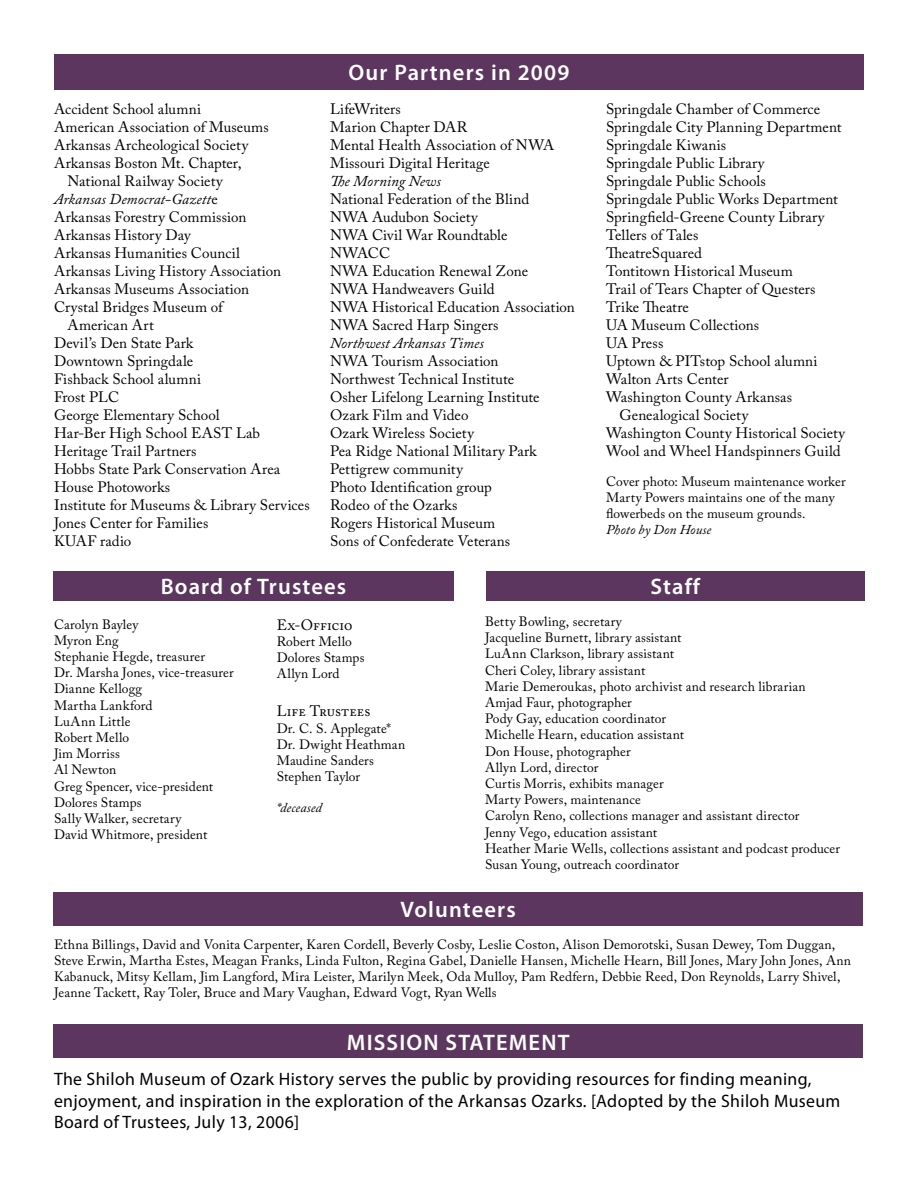
<style>
.page{position:relative;width:918px;height:1188px;background:#fff}
.page>*{position:absolute;margin:0;border:0;box-sizing:border-box;transform-origin:0 0}
.t1{font:600 22.5px "Myriad Pro";letter-spacing:.05em;color:#fff}
.t2{font:18px/21.6px "Myriad Pro";letter-spacing:.02em;color:#000}
.t3{font:15px/18px "Adobe Caslon Pro";letter-spacing:.005em;color:#000}
.t4{font:italic 15px "Adobe Caslon Pro";letter-spacing:.005em;color:#000}
.t5{font:13.5px/16.2px "Adobe Caslon Pro";letter-spacing:.01em;color:#000}
.t6{font:italic 13.5px "Adobe Caslon Pro";letter-spacing:.01em;color:#000}
.s1{font-style:normal}
</style>
<div class="page">
<div style="left:54px;top:54px;width:810px;height:36px;background:#5c365f"></div>
<div style="left:53px;top:571px;width:401px;height:29px;background:#5c365f"></div>
<div style="left:486px;top:571px;width:379px;height:29px;background:#5c365f"></div>
<div style="left:53px;top:892px;width:810px;height:33px;background:#5c365f"></div>
<div style="left:53px;top:1024px;width:810px;height:34px;background:#5c365f"></div>
<p class="t3" style="left:54px;top:100px;width:149px">Accident School alumni</p>
<p class="t3" style="left:54px;top:118px;width:216px">American Association of Museums</p>
<p class="t3" style="left:54px;top:136px;width:196px">Arkansas Archeological Society</p>
<p class="t3" style="left:54px;top:154px;width:189px">Arkansas Boston Mt. Chapter,</p>
<p class="t3" style="left:68px;top:172px;width:157px">National Railway Society</p>
<p class="t4" style="left:54px;top:190px;width:165px">Arkansas Democrat-Gazett<span class="s1">e</span></p>
<p class="t3" style="left:54px;top:208px;width:194px">Arkansas Forestry Commission</p>
<p class="t3" style="left:54px;top:226px;width:138px">Arkansas History Day</p>
<p class="t3" style="left:54px;top:244px;width:188px">Arkansas Humanities Council</p>
<p class="t3" style="left:54px;top:262px;width:229px">Arkansas Living History Association</p>
<p class="t3" style="left:54px;top:280px;width:197px">Arkansas Museums Association</p>
<p class="t3" style="left:54px;top:298px;width:172px">Crystal Bridges Museum of</p>
<p class="t3" style="left:68px;top:316px;width:88px">American Art</p>
<p class="t3" style="left:54px;top:334px;width:141px">Devil’s Den State Park</p>
<p class="t3" style="left:54px;top:352px;width:141px">Downtown Springdale</p>
<p class="t3" style="left:54px;top:370px;width:149px">Fishback School alumni</p>
<p class="t3" style="left:54px;top:388px;width:67px">Frost PLC</p>
<p class="t3" style="left:54px;top:406px;width:167px">George Elementary School</p>
<p class="t3" style="left:54px;top:424px;width:208px">Har-Ber High School EAST Lab</p>
<p class="t3" style="left:54px;top:442px;width:144px">Heritage Trail Partners</p>
<p class="t3" style="left:54px;top:460px;width:228px">Hobbs State Park Conservation Area</p>
<p class="t3" style="left:54px;top:478px;width:118px">House Photoworks</p>
<p class="t3" style="left:54px;top:496px;width:257px">Institute for Museums &amp; Library Services</p>
<p class="t3" style="left:54px;top:514px;width:156px">Jones Center for Families</p>
<p class="t3" style="left:54px;top:532px;width:79px">KUAF radio</p>
<h1 class="t1" style="left:349px;top:59px;width:222px">Our Partners in 2009</h1>
<p class="t3" style="left:330px;top:100px;width:226px">LifeWriters<br>Marion Chapter DAR<br>Mental Health Association of NWA<br>Missouri Digital Heritage</p>
<p class="t4" style="left:330px;top:172px;width:112px">The Morning News</p>
<p class="t3" style="left:330px;top:190px;width:246px">National Federation of the Blind<br>NWA Audubon Society<br>NWA Civil War Roundtable<br>NWACC<br>NWA Education Renewal Zone<br>NWA Handweavers Guild<br>NWA Historical Education Association<br>NWA Sacred Harp Singers</p>
<p class="t4" style="left:330px;top:334px;width:155px">Northwest Arkansas Times</p>
<p class="t3" style="left:330px;top:352px;width:211px">NWA Tourism Association<br>Northwest Technical Institute<br>Osher Lifelong Learning Institute<br>Ozark Film and Video<br>Ozark Wireless Society<br>Pea Ridge National Military Park<br>Pettigrew community<br>Photo Identification group<br>Rodeo of the Ozarks<br>Rogers Historical Museum<br>Sons of Confederate Veterans</p>
<p class="t3" style="left:606px;top:100px;width:216px">Springdale Chamber of Commerce</p>
<p class="t3" style="left:606px;top:118px;width:237px">Springdale City Planning Department</p>
<p class="t3" style="left:606px;top:136px;width:122px">Springdale Kiwanis</p>
<p class="t3" style="left:606px;top:154px;width:160px">Springdale Public Library</p>
<p class="t3" style="left:606px;top:172px;width:161px">Springdale Public Schools</p>
<p class="t3" style="left:606px;top:190px;width:234px">Springdale Public Works Department</p>
<p class="t3" style="left:606px;top:208px;width:220px">Springfield-Greene County Library</p>
<p class="t3" style="left:606px;top:226px;width:94px">Tellers of Tales</p>
<p class="t3" style="left:606px;top:244px;width:98px">TheatreSquared</p>
<p class="t3" style="left:606px;top:262px;width:188px">Tontitown Historical Museum</p>
<p class="t3" style="left:606px;top:280px;width:211px">Trail of Tears Chapter of Questers</p>
<p class="t3" style="left:606px;top:298px;width:84px">Trike Theatre</p>
<p class="t3" style="left:606px;top:316px;width:155px">UA Museum Collections</p>
<p class="t3" style="left:606px;top:334px;width:59px">UA Press</p>
<p class="t3" style="left:606px;top:352px;width:213px">Uptown &amp; PITstop School alumni</p>
<p class="t3" style="left:606px;top:370px;width:124px">Walton Arts Center</p>
<p class="t3" style="left:606px;top:388px;width:188px">Washington County Arkansas</p>
<p class="t3" style="left:620px;top:406px;width:130px">Genealogical Society</p>
<p class="t3" style="left:606px;top:424px;width:241px">Washington County Historical Society</p>
<p class="t3" style="left:606px;top:442px;width:236px">Wool and Wheel Handspinners Guild</p>
<p class="t5" style="left:606px;top:473px;width:241px">Cover photo: Museum maintenance worker<br>Marty Powers maintains one of the many flowerbeds on the museum grounds.</p>
<p class="t6" style="left:606px;top:522px;width:107px">Photo by Don House</p>
<h1 class="t1" style="left:161px;top:572px;width:187px">Board of Trustees</h1>
<h1 class="t1" style="left:650px;top:573px;width:51px">Staff</h1>
<p class="t5" style="left:54px;top:616px;width:181px">Carolyn Bayley<br>Myron Eng<br>Stephanie Hegde, treasurer<br>Dr. Marsha Jones, vice-treasurer<br>Dianne Kellogg<br>Martha Lankford<br>LuAnn Little<br>Robert Mello<br>Jim Morriss<br>Al Newton<br>Greg Spencer, vice-president<br>Dolores Stamps<br>Sally Walker, secretary<br>David Whitmore, president</p>
<p class="t3" style="left:277px;top:615px;width:77px">Ex-Officio</p>
<p class="t5" style="left:277px;top:633px;width:89px">Robert Mello<br>Dolores Stamps<br>Allyn Lord</p>
<p class="t3" style="left:277px;top:702px;width:95px">Life Trustees</p>
<p class="t5" style="left:277px;top:720px;width:130px">Dr. C. S. Applegate*<br>Dr. Dwight Heathman<br>Maudine Sanders<br>Stephen Taylor</p>
<p class="t6" style="left:277px;top:800px;width:47px">*deceased</p>
<p class="t5" style="left:485px;top:613px;width:357px">Betty Bowling, secretary<br>Jacqueline Burnett, library assistant<br>LuAnn Clarkson, library assistant<br>Cheri Coley, library assistant<br>Marie Demeroukas, photo archivist and research librarian Amjad Faur, photographer<br>Pody Gay, education coordinator<br>Michelle Hearn, education assistant<br>Don House, photographer<br>Allyn Lord, director<br>Curtis Morris, exhibits manager<br>Marty Powers, maintenance<br>Carolyn Reno, collections manager and assistant director<br>Jenny Vego, education assistant<br>Heather Marie Wells, collections assistant and podcast producer Susan Young, outreach coordinator</p>
<h1 class="t1" style="left:401px;top:895px;width:117px">Volunteers</h1>
<p class="t5" style="left:54px;top:936px;width:799px">Ethna Billings, David and Vonita Carpenter, Karen Cordell, Beverly Cosby, Leslie Coston, Alison Demorotski, Susan Dewey, Tom Duggan, Steve Erwin, Martha Estes, Meagan Franks, Linda Fulton, Regina Gabel, Danielle Hansen, Michelle Hearn, Bill Jones, Mary John Jones, Ann Kabanuck, Mitsy Kellam, Jim Langford, Mira Leister, Marilyn Meek, Oda Mulloy, Pam Redfern, Debbie Reed, Don Reynolds, Larry Shivel, Jeanne Tackett, Ray Toler, Bruce and Mary Vaughan, Edward Vogt, Ryan Wells</p>
<h1 class="t1" style="left:347px;top:1028px;width:224px">MISSION STATEMENT</h1>
<p class="t2" style="left:54px;top:1068px;width:788px">The Shiloh Museum of Ozark History serves the public by providing resources for finding meaning, enjoyment, and inspiration in the exploration of the Arkansas Ozarks. [Adopted by the Shiloh Museum<br>Board of Trustees, July 13, 2006]</p>
</div>
